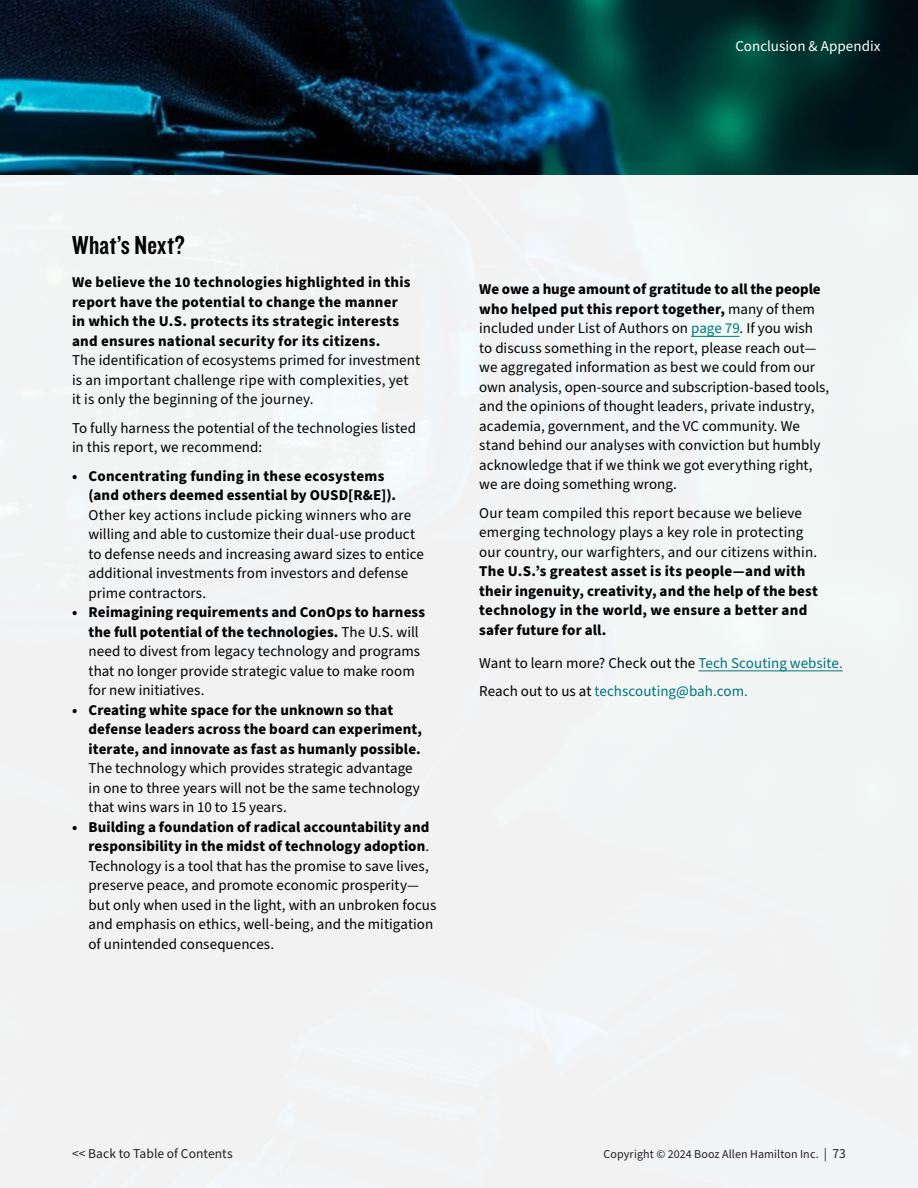
<style>
.page{position:relative;width:918px;height:1188px;background:#fff}
.page>*{position:absolute;margin:0;border:0;box-sizing:border-box;transform-origin:0 0}
.Section_Headline_Level_2{font:27px "Knockout 49 Liteweight";letter-spacing:.015em;color:#000001}
.Text_space_after{font:15px/19.5px "Source Sans Pro";color:#000001}
.Text_space_after-2{font:700 15px/19.5px "Source Sans Pro";letter-spacing:.01em;color:#000001}
.Text_space_after-3{font:15px "Source Sans Pro";color:#007381}
.Text_space_after-4{font:15px "Source Sans Pro";letter-spacing:.005em;color:#fff}
.t1{font:13.5px "Source Sans Pro";letter-spacing:.005em;color:#231f20}
.t2{font:12px "Source Sans Pro";letter-spacing:.01em;color:#231f20}
.s1{font-weight:400}
.s2{font-weight:700}
.s3{color:#007381}
.s4{color:#000001}
.s5{font-size:13.5px}
</style>
<div class="page">
<img style="left:0;top:0;width:918px;height:1188px">
<div style="left:1px;top:176px;width:917px;height:1012px;background:#f2f3f3"></div>
<hr style="left:691px;top:336px;width:49px;height:1px;background:#007381">
<hr style="left:698px;top:670px;width:145px;height:1px;background:#007381">
<p class="Text_space_after-4" style="left:735px;top:36px;width:147px">Conclusion &amp; Appendix</p>
<p class="Section_Headline_Level_2" style="left:72px;top:228px;width:114px">What’s Next?</p>
<p class="Text_space_after-2" style="left:72px;top:273px;width:350px">We believe the 10 technologies highlighted in this report have the potential to change the manner<br>in which the U.S. protects its strategic interests and ensures national security for its citizens.<br><span class="s1">The identification of ecosystems primed for investment is an important challenge ripe with complexities, yet it is only the beginning of the journey.</span></p>
<p class="Text_space_after" style="left:72px;top:418px;width:346px">To fully harness the potential of the technologies listed in this report, we recommend:</p>
<p class="Text_space_after" style="left:88px;top:466px;width:337px;text-indent:-16px"><span class="s2">• Concentrating funding in these ecosystems<br>(and others deemed essential by OUSD[R&amp;E]).<br></span>Other key actions include picking winners who are willing and able to customize their dual-use product to defense needs and increasing award sizes to entice additional investments from investors and defense prime contractors.</p>
<p class="Text_space_after" style="left:88px;top:603px;width:338px;text-indent:-16px"><span class="s2">• Reimagining requirements and ConOps to harness the full potential of the technologies.</span> The U.S. will need to divest from legacy technology and programs that no longer provide strategic value to make room for new initiatives.</p>
<p class="Text_space_after-2" style="left:88px;top:700px;width:335px;text-indent:-16px">• Creating white space for the unknown so that defense leaders across the board can experiment, iterate, and innovate as fast as humanly possible.<br><span class="s1">The technology which provides strategic advantage in one to three years will not be the same technology that wins wars in 10 to 15 years.</span></p>
<p class="Text_space_after" style="left:88px;top:817px;width:349px;text-indent:-16px"><span class="s2">• Building a foundation of radical accountability and responsibility in the midst of technology adoption</span>.<br>Technology is a tool that has the promise to save lives, preserve peace, and promote economic prosperity— but only when used in the light, with an unbroken focus and emphasis on ethics, well-being, and the mitigation of unintended consequences.</p>
<p class="Text_space_after" style="left:479px;top:280px;width:352px"><span class="s2">We owe a huge amount of gratitude to all the people who helped put this report together,</span> many of them included under List of Authors on <span class="s3">page 79</span>. If you wish to discuss something in the report, please reach out— we aggregated information as best we could from our own analysis, open-source and subscription-based tools, and the opinions of thought leaders, private industry, academia, government, and the VC community. We stand behind our analyses with conviction but humbly acknowledge that if we think we got everything right, we are doing something wrong.</p>
<p class="Text_space_after-2" style="left:479px;top:504px;width:340px"><span class="s1">Our team compiled this report because we believe emerging technology plays a key role in protecting our country, our warfighters, and our citizens within.<br></span>The U.S.’s greatest asset is its people—and with their ingenuity, creativity, and the help of the best technology in the world, we ensure a better and safer future for all.</p>
<p class="Text_space_after" style="left:479px;top:654px;width:365px">Want to learn more? Check out the <span class="s3">Tech Scouting website.</span></p>
<p class="Text_space_after-3" style="left:479px;top:681px;width:270px"><span class="s4">Reach out to us at</span> techscouting@bah.com.</p>
<p class="t1" style="left:72px;top:1145px;width:162px">&lt;&lt; Back to Table of Contents</p>
<p class="t2" style="left:603px;top:1146px;width:244px">Copyright © 2024 Booz Allen Hamilton Inc. <span class="s5">| 73</span></p>
</div>
